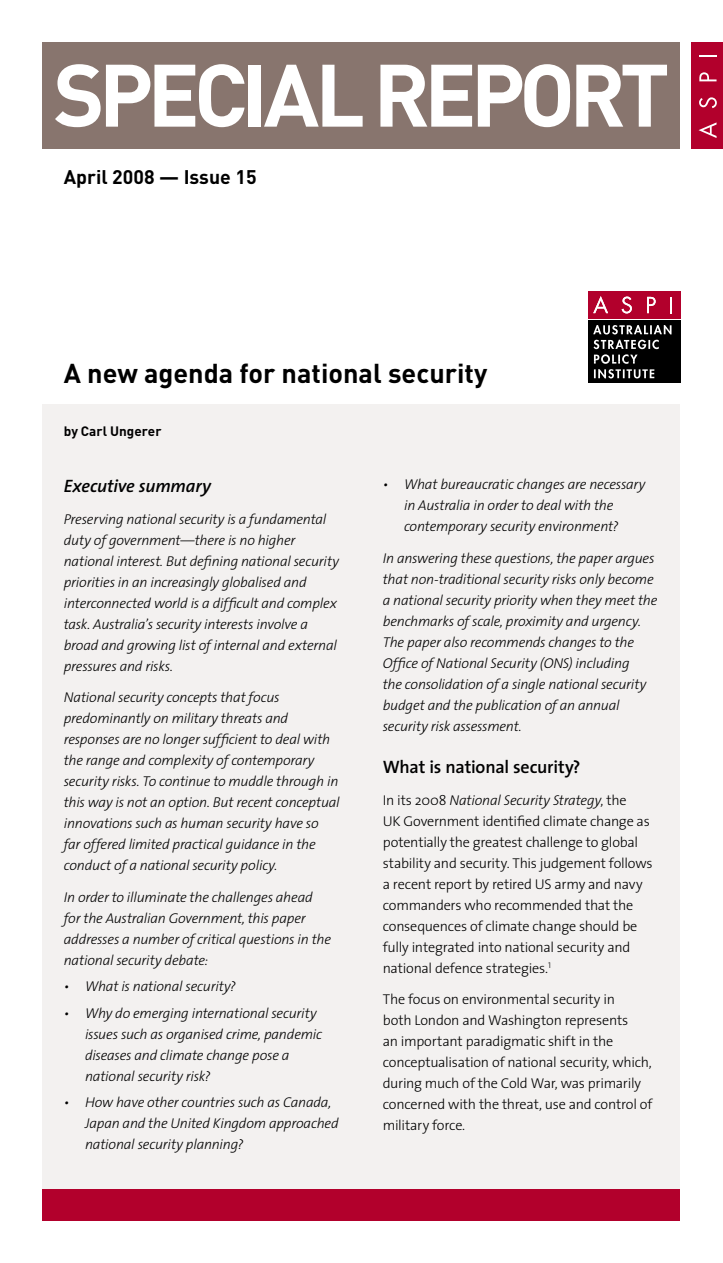
<style>
.page{position:relative;width:723px;height:1263px;background:#fff}
.page>*{position:absolute;margin:0;border:0;box-sizing:border-box;transform-origin:0 0}
.t1{font:700 87px "DIN";letter-spacing:-.07em;color:#fff}
.t2{font:700 27px "DIN";color:#000}
.t3{font:700 19.5px "DIN";color:#000}
.t4{font:600 18px "The Sans";letter-spacing:-.015em;color:#000}
.t5{font:italic 600 18px "The Sans";letter-spacing:-.01em;color:#000}
.t6{font:italic 300 14.25px/21px "The Sans";letter-spacing:-.015em;color:#000}
.t7{font:300 14.25px/21px "The Sans";letter-spacing:-.015em;color:#000}
.t8{font:700 13.5px "DIN";color:#000}
.s1{font-style:italic}
</style>
<div class="page">
<div style="left:43px;top:404px;width:637px;height:784px;background:#f3f1f0"></div>
<div style="left:588px;top:291px;width:92px;height:27px;background:#b2002c"></div>
<div style="left:43px;top:1188px;width:637px;height:32px;background:#b2002c"></div>
<div style="left:691px;top:43px;width:32px;height:106px;background:#b2002c"></div>
<svg style="left:698px;top:122px;width:18px;height:16px"></svg>
<svg style="left:699px;top:97px;width:18px;height:11px"></svg>
<svg style="left:699px;top:72px;width:17px;height:9px"></svg>
<svg style="left:699px;top:55px;width:17px;height:2px"></svg>
<div style="left:43px;top:43px;width:637px;height:106px;background:#88756e"></div>
<div style="left:588px;top:321px;width:92px;height:62px;background:#000"></div>
<svg style="left:593px;top:296px;width:15px;height:17px"></svg>
<svg style="left:622px;top:297px;width:10px;height:16px"></svg>
<svg style="left:647px;top:297px;width:9px;height:16px"></svg>
<svg style="left:670px;top:297px;width:2px;height:16px"></svg>
<svg style="left:593px;top:325px;width:78px;height:53px"></svg>
<h1 class="t1" style="left:53px;top:38px;width:618px">Special report</h1>
<h3 class="t3" style="left:64px;top:164px;width:194px">April 2008 — Issue 15</h3>
<h2 class="t2" style="left:64px;top:355px;width:425px">A new agenda for national security</h2>
<p class="t8" style="left:64px;top:422px;width:99px">by Carl Ungerer</p>
<p class="t5" style="left:64px;top:474px;width:149px">Executive summary</p>
<p class="t6" style="left:64px;top:508px;width:277px">Preserving national security is a fundamental duty of government—there is no higher national interest. But defining national security priorities in an increasingly globalised and interconnected world is a difficult and complex task. Australia’s security interests involve a broad and growing list of internal and external pressures and risks.</p>
<p class="t6" style="left:64px;top:687px;width:277px">National security concepts that focus predominantly on military threats and responses are no longer sufficient to deal with the range and complexity of contemporary security risks. To continue to muddle through in this way is not an option. But recent conceptual innovations such as human security have so<br>far offered limited practical guidance in the conduct of a national security policy.</p>
<p class="t6" style="left:64px;top:887px;width:269px">In order to illuminate the challenges ahead for the Australian Government, this paper addresses a number of critical questions in the national security debate:</p>
<p class="t6" style="left:64px;top:976px;width:174px">• What is national security?</p>
<p class="t6" style="left:85px;top:1002px;width:239px;text-indent:-21px">• Why do emerging international security issues such as organised crime, pandemic diseases and climate change pose a national security risk?</p>
<p class="t6" style="left:85px;top:1092px;width:255px;text-indent:-21px">• How have other countries such as Canada,<br>Japan and the United Kingdom approached national security planning?</p>
<p class="t6" style="left:404px;top:474px;width:243px;text-indent:-21px">• What bureaucratic changes are necessary in Australia in order to deal with the contemporary security environment?</p>
<p class="t6" style="left:383px;top:548px;width:276px">In answering these questions, the paper argues that non-traditional security risks only become a national security priority when they meet the benchmarks of scale, proximity and urgency.<br>The paper also recommends changes to the Office of National Security (ONS) including<br>the consolidation of a single national security budget and the publication of an annual security risk assessment.</p>
<p class="t4" style="left:383px;top:755px;width:199px">What is national security?</p>
<p class="t7" style="left:383px;top:789px;width:271px">In its 2008 <span class="s1">National Security Strategy</span>, the<br>UK Government identified climate change as potentially the greatest challenge to global stability and security. This judgement follows a recent report by retired US army and navy commanders who recommended that the consequences of climate change should be fully integrated into national security and national defence strategies.<sup>1</sup></p>
<p class="t7" style="left:383px;top:989px;width:271px">The focus on environmental security in<br>both London and Washington represents<br>an important paradigmatic shift in the conceptualisation of national security, which, during much of the Cold War, was primarily concerned with the threat, use and control of military force.</p>
</div>
